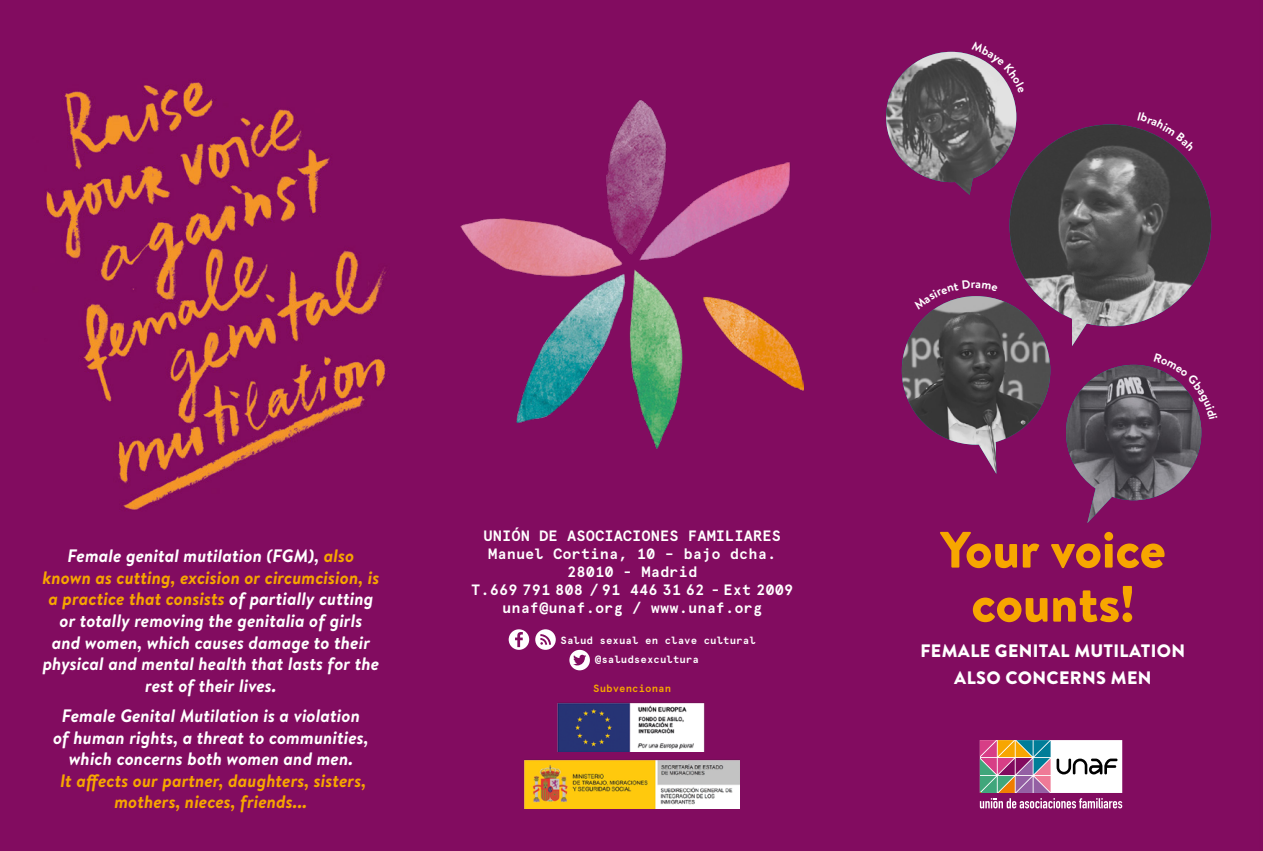
<style>
.page{position:relative;width:1263px;height:851px;background:#fff}
.page>*{position:absolute;margin:0;border:0;box-sizing:border-box;transform-origin:0 0}
.t1{font:900 51px/54px "Brandon Text";color:#f7a600;text-align:center}
.t2{font:italic 700 18px/21.6px "Brandon Text";letter-spacing:.005em;color:#fff;text-align:center}
.t3{font:italic 700 18px/21.6px "Brandon Text";letter-spacing:.005em;color:#f7a600;text-align:center}
.t4{font:900 18px/27px "Brandon Text";letter-spacing:.02em;color:#fff;text-align:center}
.t5{font:700 15px/18px "Apercu Mono";color:#fff;text-align:center}
.t6{font:700 12px "Brandon Text";color:#fff}
.t7{font:700 10.5px "Apercu Mono";color:#fff}
.t8{font:700 10.5px "Apercu Mono";color:#f7a600}
.s1{color:#f7a600}
</style>
<div class="page">
<div style="left:0;top:0;width:1263px;height:850px;background:#820c60"></div>
<img style="left:461px;top:100px;width:343px;height:348px">
<svg style="left:980px;top:740px;width:142px;height:68px"></svg>
<img style="left:558px;top:699px;width:149px;height:52px">
<img style="left:525px;top:756px;width:215px;height:52px">
<svg style="left:569px;top:649px;width:21px;height:21px"></svg>
<svg style="left:509px;top:629px;width:20px;height:20px"></svg>
<svg style="left:535px;top:629px;width:21px;height:20px"></svg>
<img style="left:1009px;top:124px;width:202px;height:222px">
<svg style="left:1137px;top:112px;width:58px;height:39px"></svg>
<svg style="left:886px;top:41px;width:138px;height:154px"></svg>
<svg style="left:902px;top:280px;width:148px;height:194px"></svg>
<svg style="left:1066px;top:352px;width:151px;height:171px"></svg>
<p class="t2" style="left:43px;top:544px;width:338px">Female genital mutilation (FGM), <span class="s1">also known as cutting, excision or circumcision, is a practice that consists</span> of partially cutting or totally removing the genitalia of girls<br>and women, which causes damage to their physical and mental health that lasts for the rest of their lives.</p>
<p class="t2" style="left:53px;top:704px;width:317px">Female Genital Mutilation is a violation of human rights, a threat to communities, which concerns both women and men.</p>
<p class="t3" style="left:60px;top:769px;width:308px">It affects our partner, daughters, sisters, mothers, nieces, friends...</p>
<p class="t5" style="left:471px;top:525px;width:324px">UNIÓN DE ASOCIACIONES FAMILIARES<br>Manuel Cortina, 10 – bajo dcha.<br>28010 - Madrid<br>T.669 791 808 / 91 446 31 62 - Ext 2009 unaf@unaf.org / www.unaf.org</p>
<p class="t7" style="left:560px;top:631px;width:197px">Salud sexual en clave cultural</p>
<p class="t7" style="left:595px;top:650px;width:106px">@saludsexcultura</p>
<p class="t8" style="left:593px;top:680px;width:80px">Subvencionan</p>
<p class="t6" style="left:971px;top:276px;width:6px">r</p>
<h1 class="t1" style="left:940px;top:522px;width:227px">Your voice counts!</h1>
<p class="t4" style="left:921px;top:637px;width:266px">FEMALE GENITAL MUTILATION<br>ALSO CONCERNS MEN</p>
</div>
